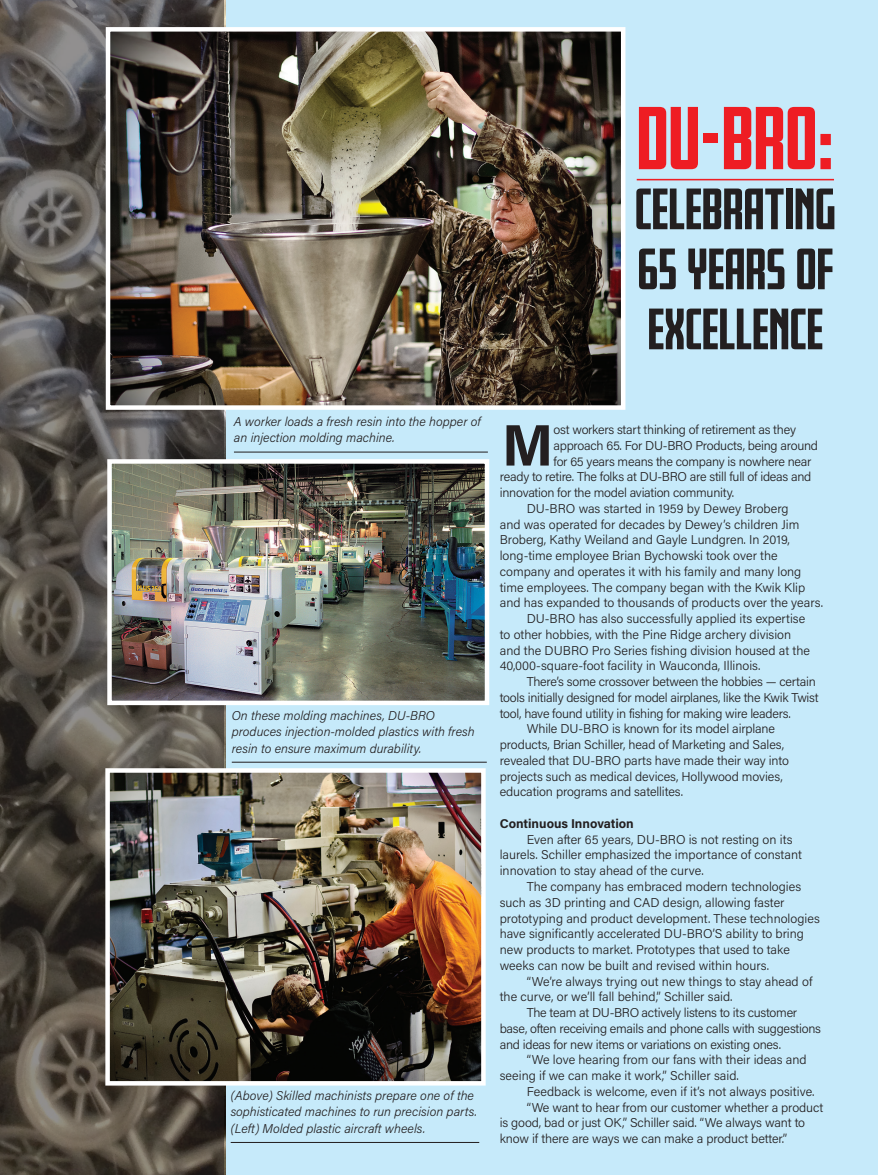
<style>
.page{position:relative;width:878px;height:1175px;background:#fff}
.page>*{position:absolute;margin:0;border:0;box-sizing:border-box;transform-origin:0 0}
.DEPT_HEADER-2023{font:900 78px "Fresno";color:#ee1d23}
.HM-BODY-COPY-2023{font:700 58.5px "Acumin Pro";color:#231f20}
.DEPT_HEADER-2023-2{font:900 51px/60px "Fresno";color:#231f20;text-align:justify}
.HM-BODY-COPY-2023-2{font:300 12.75px/15.8px "Acumin Pro";letter-spacing:-.005em;color:#231f20}
.CAPTION-2023{font:italic 300 12.75px/16.5px "Acumin Pro";color:#231f20}
.HM-BODY-COPY-2023-3{font:700 12.75px "Acumin Pro";letter-spacing:-.005em;color:#231f20}
</style>
<div class="page">
<div style="left:0;top:0;width:878px;height:1174px;background:#c6eafa"></div>
<hr style="left:636px;top:179px;width:198px;height:1px;background:#ee1d23">
<hr style="left:231px;top:1141px;width:248px;height:1px;background:#231f20">
<hr style="left:234px;top:451px;width:254px;height:1px;background:#231f20">
<svg style="left:0;top:0;width:223px;height:1174px;background:#544f49"></svg>
<img style="left:111px;top:32px;width:509px;height:373px">
<div style="left:106px;top:27px;width:519px;height:383px;border:4px solid #fff"></div>
<img style="left:112px;top:464px;width:372px;height:236px">
<div style="left:107px;top:459px;width:382px;height:246px;border:4px solid #fff"></div>
<img style="left:110px;top:773px;width:370px;height:307px">
<div style="left:105px;top:768px;width:380px;height:317px;border:4px solid #fff"></div>
<hr style="left:232px;top:761px;width:255px;height:1px;background:#231f20">
<p class="DEPT_HEADER-2023" style="left:636px;top:94px;width:199px">DU-BRO:</p>
<p class="DEPT_HEADER-2023-2" style="left:635px;top:179px;width:202px">CELEBRATING 65 YEARS OF EXCELLENCE</p>
<p class="CAPTION-2023" style="left:234px;top:413px;width:248px">A worker loads a fresh resin into the hopper of an injection molding machine.</p>
<p class="CAPTION-2023" style="left:232px;top:706px;width:244px">On these molding machines, DU-BRO produces injection-molded plastics with fresh resin to ensure maximum durability.</p>
<p class="CAPTION-2023" style="left:231px;top:1086px;width:248px">(Above) Skilled machinists prepare one of the sophisticated machines to run precision parts. (Left) Molded plastic aircraft wheels.</p>
<p class="HM-BODY-COPY-2023" style="left:501px;top:404px;width:53px">M</p>
<p class="HM-BODY-COPY-2023-2" style="left:553px;top:421px;width:244px">ost workers start thinking of retirement as they</p>
<p class="HM-BODY-COPY-2023-2" style="left:553px;top:437px;width:266px">approach 65. For DU-BRO Products, being around</p>
<p class="HM-BODY-COPY-2023-2" style="left:553px;top:453px;width:259px">for 65 years means the company is nowhere near</p>
<p class="HM-BODY-COPY-2023-2" style="left:500px;top:468px;width:313px">ready to retire. The folks at DU-BRO are still full of ideas and</p>
<p class="HM-BODY-COPY-2023-2" style="left:500px;top:484px;width:236px">innovation for the model aviation community.</p>
<p class="HM-BODY-COPY-2023-2" style="left:500px;top:500px;width:325px;text-indent:27px">DU-BRO was started in 1959 by Dewey Broberg<br>and was operated for decades by Dewey’s children Jim Broberg, Kathy Weiland and Gayle Lundgren. In 2019, long-time employee Brian Bychowski took over the company and operates it with his family and many long time employees. The company began with the Kwik Klip and has expanded to thousands of products over the years.</p>
<p class="HM-BODY-COPY-2023-2" style="left:500px;top:610px;width:312px;text-indent:27px">DU-BRO has also successfully applied its expertise to other hobbies, with the Pine Ridge archery division and the DUBRO Pro Series fishing division housed at the 40,000-square-foot facility in Wauconda, Illinois.</p>
<p class="HM-BODY-COPY-2023-2" style="left:500px;top:673px;width:320px;text-indent:27px">There’s some crossover between the hobbies — certain tools initially designed for model airplanes, like the Kwik Twist tool, have found utility in fishing for making wire leaders.</p>
<p class="HM-BODY-COPY-2023-2" style="left:500px;top:720px;width:291px;text-indent:27px">While DU-BRO is known for its model airplane products, Brian Schiller, head of Marketing and Sales, revealed that DU-BRO parts have made their way into projects such as medical devices, Hollywood movies, education programs and satellites.</p>
<p class="HM-BODY-COPY-2023-3" style="left:500px;top:814px;width:135px">Continuous Innovation</p>
<p class="HM-BODY-COPY-2023-2" style="left:500px;top:831px;width:304px;text-indent:27px">Even after 65 years, DU-BRO is not resting on its laurels. Schiller emphasized the importance of constant innovation to stay ahead of the curve.</p>
<p class="HM-BODY-COPY-2023-2" style="left:500px;top:878px;width:321px;text-indent:27px">The company has embraced modern technologies such as 3D printing and CAD design, allowing faster prototyping and product development. These technologies have significantly accelerated DU-BRO’S ability to bring new products to market. Prototypes that used to take weeks can now be built and revised within hours.</p>
<p class="HM-BODY-COPY-2023-2" style="left:500px;top:972px;width:314px;text-indent:27px">“We’re always trying out new things to stay ahead of the curve, or we’ll fall behind,” Schiller said.</p>
<p class="HM-BODY-COPY-2023-2" style="left:500px;top:1004px;width:323px;text-indent:27px">The team at DU-BRO actively listens to its customer base, often receiving emails and phone calls with suggestions and ideas for new items or variations on existing ones.</p>
<p class="HM-BODY-COPY-2023-2" style="left:500px;top:1051px;width:308px;text-indent:27px">“We love hearing from our fans with their ideas and seeing if we can make it work,” Schiller said.</p>
<p class="HM-BODY-COPY-2023-2" style="left:526px;top:1083px;width:289px">Feedback is welcome, even if it’s not always positive.</p>
<p class="HM-BODY-COPY-2023-2" style="left:500px;top:1098px;width:325px;text-indent:27px">“We want to hear from our customer whether a product is good, bad or just OK,” Schiller said. “We always want to know if there are ways we can make a product better.”</p>
</div>
